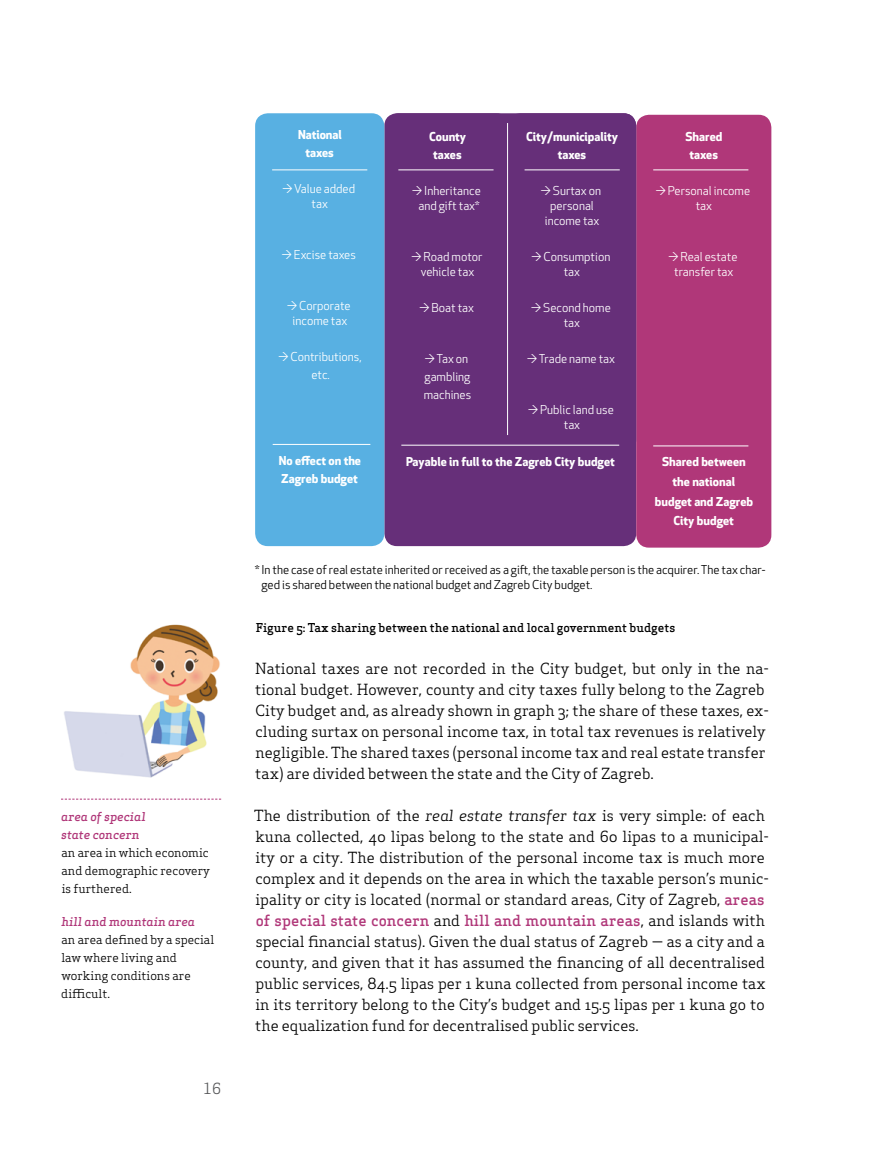
<style>
.page{position:relative;width:893px;height:1170px;background:#fff}
.page>*{position:absolute;margin:0;border:0;box-sizing:border-box;transform-origin:0 0}
.t1{font:15px/21px "Apex Serif";color:#000}
.t2{font:15px "Apex Serif";color:#58595b}
.t3{font:12px/15px "Apex New";color:#fff;text-align:center}
.t4{font:700 12px/18px "Apex New";color:#fff;text-align:center}
.t5{font:12px/15px "Apex New";color:#000}
.t6{font:12px/18px "Apex Serif";color:#000;text-align:justify}
.t7{font:500 12px "Apex Serif";color:#000}
.t8{font:italic 500 12px/18px "Apex Serif";color:#b03779}
.s1{font-style:italic}
.s2{font-weight:500;color:#b03779}
</style>
<div class="page">
<div style="left:384px;top:113px;width:252px;height:433px;background:#662f79;border-radius:13px"></div>
<div style="left:636px;top:115px;width:135px;height:432px;background:#b03779;border-radius:13px"></div>
<div style="left:255px;top:113px;width:129px;height:433px;background:#58b0e2;border-radius:13px"></div>
<hr style="left:272px;top:169px;width:95px;height:1px;background:#fff">
<hr style="left:398px;top:169px;width:95px;height:1px;background:#fff">
<hr style="left:525px;top:169px;width:95px;height:1px;background:#fff">
<hr style="left:653px;top:169px;width:95px;height:1px;background:#fff">
<hr style="left:507px;top:123px;width:1px;height:312px;background:#fff">
<hr style="left:401px;top:445px;width:218px;height:1px;background:#fff">
<hr style="left:273px;top:444px;width:97px;height:1px;background:#fff">
<hr style="left:653px;top:445px;width:95px;height:1px;background:#fff">
<svg style="left:61px;top:798px;width:160px;height:1px"></svg>
<img style="left:64px;top:624px;width:156px;height:154px">
<p class="t8" style="left:61px;top:807px;width:86px">area of special state concern</p>
<p class="t6" style="left:61px;top:843px;width:150px">an area in which economic and demographic recovery is furthered.</p>
<p class="t8" style="left:61px;top:912px;width:135px">hill and mountain area</p>
<p class="t6" style="left:61px;top:930px;width:154px;text-align:left">an area defined by a special law where living and working conditions are difficult.</p>
<p class="t2" style="left:203px;top:1078px;width:19px">16</p>
<p class="t4" style="left:298px;top:125px;width:45px">National taxes</p>
<p class="t3" style="left:282px;top:181px;width:74px">→ Value added tax</p>
<p class="t3" style="left:282px;top:247px;width:76px">→ Excise taxes</p>
<p class="t3" style="left:287px;top:298px;width:65px">→ Corporate income tax</p>
<p class="t3" style="left:278px;top:348px;width:85px;line-height:18px">→ Contributions, etc.</p>
<p class="t4" style="left:279px;top:451px;width:84px;text-align:left">No effect on the<br>Zagreb budget</p>
<p class="t4" style="left:429px;top:127px;width:39px">County taxes</p>
<p class="t3" style="left:412px;top:183px;width:70px">→ Inheritance and gift tax*</p>
<p class="t3" style="left:411px;top:249px;width:73px">→ Road motor vehicle tax</p>
<p class="t3" style="left:419px;top:300px;width:56px">→ Boat tax</p>
<p class="t3" style="left:424px;top:349px;width:49px;line-height:18px;text-align:left">→ Tax on gambling machines</p>
<p class="t4" style="left:526px;top:127px;width:93px">City/municipality taxes</p>
<p class="t3" style="left:541px;top:183px;width:62px">→ Surtax on personal income tax</p>
<p class="t3" style="left:532px;top:249px;width:80px">→ Consumption tax</p>
<p class="t3" style="left:531px;top:300px;width:81px">→ Second home tax</p>
<p class="t3" style="left:527px;top:351px;width:89px">→ Trade name tax</p>
<p class="t3" style="left:528px;top:402px;width:87px">→ Public land use tax</p>
<p class="t4" style="left:406px;top:452px;width:210px">Payable in full to the Zagreb City budget</p>
<p class="t4" style="left:685px;top:127px;width:38px">Shared taxes</p>
<p class="t3" style="left:656px;top:183px;width:96px">→ Personal income tax</p>
<p class="t3" style="left:668px;top:249px;width:71px">→ Real estate transfer tax</p>
<p class="t4" style="left:655px;top:452px;width:100px;line-height:19.5px">Shared between the national budget and Zagreb<br>City budget</p>
<p class="t5" style="left:261px;top:562px;width:505px;text-indent:-6px">* In the case of real estate inherited or received as a gift, the taxable person is the acquirer. The tax char&shy;ged is shared between the national budget and Zagreb City budget.</p>
<p class="t7" style="left:256px;top:619px;width:421px">Figure 5: Tax sharing between the national and local government budgets</p>
<p class="t1" style="left:255px;top:657px;width:515px">National taxes are not recorded in the City budget, but only in the na&shy;tional budget. However, county and city taxes fully belong to the Zagreb City budget and, as already shown in graph 3; the share of these taxes, ex&shy;cluding surtax on personal income tax, in total tax revenues is relatively negligible. The shared taxes (personal income tax and real estate transfer tax) are divided between the state and the City of Zagreb.</p>
<p class="t1" style="left:254px;top:804px;width:516px">The distribution of the <span class="s1">real estate transfer tax</span> is very simple: of each kuna collected, 40 lipas belong to the state and 60 lipas to a municipal&shy;ity or a city. The distribution of the personal income tax is much more complex and it depends on the area in which the taxable person’s munic&shy;ipality or city is located (normal or standard areas, City of Zagreb, <span class="s2">areas of special state concern</span> and <span class="s2">hill and mountain areas</span>, and islands with special financial status). Given the dual status of Zagreb — as a city and a county, and given that it has assumed the financing of all decentralised public services, 84.5 lipas per 1 kuna collected from personal income tax in its territory belong to the City’s budget and 15.5 lipas per 1 kuna go to the equalization fund for decentralised public services.</p>
</div>
